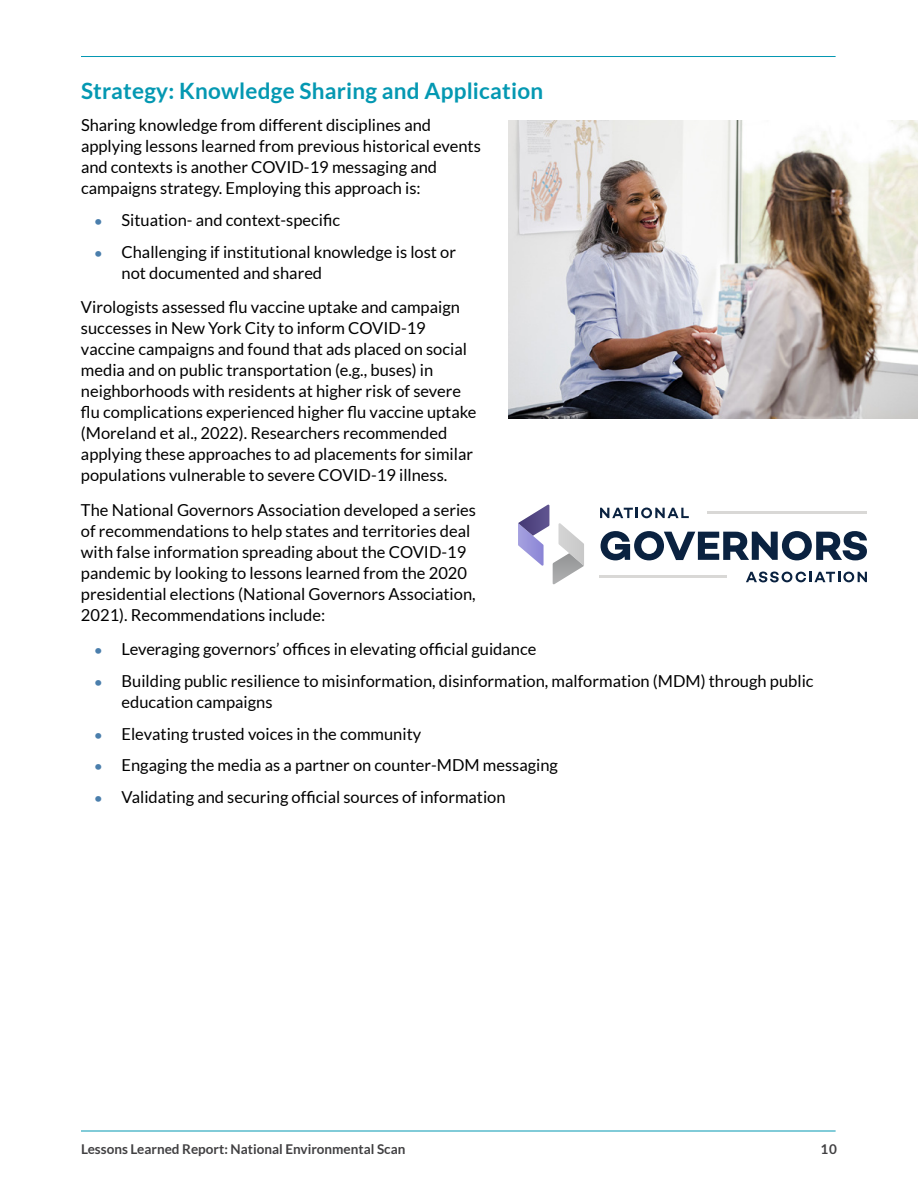
<style>
.page{position:relative;width:918px;height:1188px;background:#fff}
.page>*{position:absolute;margin:0;border:0;box-sizing:border-box;transform-origin:0 0}
.t1{font:700 22.5px "Lato";letter-spacing:.01em;color:#0498b2}
.t2{font:16.5px/21px "Lato";color:#000}
.t3{font:700 13.5px "Lato";color:#414042}
.s1{font-weight:700;font-size:13.5px;color:#4a7eac}
</style>
<div class="page">
<hr style="left:81px;top:1131px;width:755px;height:1px;background:#0498b2">
<hr style="left:81px;top:56px;width:755px;height:1px;background:#0498b2">
<img style="left:509px;top:121px;width:409px;height:298px">
<hr style="left:600px;top:576px;width:127px;height:2px;background:#d9d8d6">
<hr style="left:708px;top:512px;width:159px;height:2px;background:#d9d8d6">
<svg style="left:746px;top:572px;width:121px;height:10px"></svg>
<svg style="left:600px;top:507px;width:89px;height:11px"></svg>
<svg style="left:601px;top:531px;width:266px;height:29px"></svg>
<svg style="left:518px;top:504px;width:66px;height:81px"></svg>
<h1 class="t1" style="left:81px;top:78px;width:464px">Strategy: Knowledge Sharing and Application</h1>
<p class="t2" style="left:81px;top:114px;width:401px">Sharing knowledge from different disciplines and applying lessons learned from previous historical events and contexts is another COVID-19 messaging and campaigns strategy. Employing this approach is:</p>
<p class="t2" style="left:94px;top:209px;width:247px"><span class="s1">•</span> Situation- and context-specific</p>
<p class="t2" style="left:122px;top:241px;width:336px;text-indent:-27px"><span class="s1">•</span> Challenging if institutional knowledge is lost or not documented and shared</p>
<p class="t2" style="left:81px;top:296px;width:397px">Virologists assessed flu vaccine uptake and campaign successes in New York City to inform COVID-19 vaccine campaigns and found that ads placed on social media and on public transportation (e.g., buses) in neighborhoods with residents at higher risk of severe flu complications experienced higher flu vaccine uptake (Moreland et al., 2022). Researchers recommended applying these approaches to ad placements for similar populations vulnerable to severe COVID-19 illness.</p>
<p class="t2" style="left:81px;top:499px;width:397px">The National Governors Association developed a series of recommendations to help states and territories deal with false information spreading about the COVID-19 pandemic by looking to lessons learned from the 2020 presidential elections (National Governors Association, 2021). Recommendations include:</p>
<p class="t2" style="left:94px;top:638px;width:443px"><span class="s1">•</span> Leveraging governors’ offices in elevating official guidance</p>
<p class="t2" style="left:122px;top:670px;width:694px;text-indent:-27px"><span class="s1">•</span> Building public resilience to misinformation, disinformation, malformation (MDM) through public education campaigns</p>
<p class="t2" style="left:94px;top:723px;width:328px"><span class="s1">•</span> Elevating trusted voices in the community</p>
<p class="t2" style="left:94px;top:755px;width:465px"><span class="s1">•</span> Engaging the media as a partner on counter-MDM messaging</p>
<p class="t2" style="left:94px;top:787px;width:413px"><span class="s1">•</span> Validating and securing official sources of information</p>
<p class="t3" style="left:81px;top:1141px;width:326px">Lessons Learned Report: National Environmental Scan</p>
<p class="t3" style="left:820px;top:1141px;width:18px">10</p>
</div>
